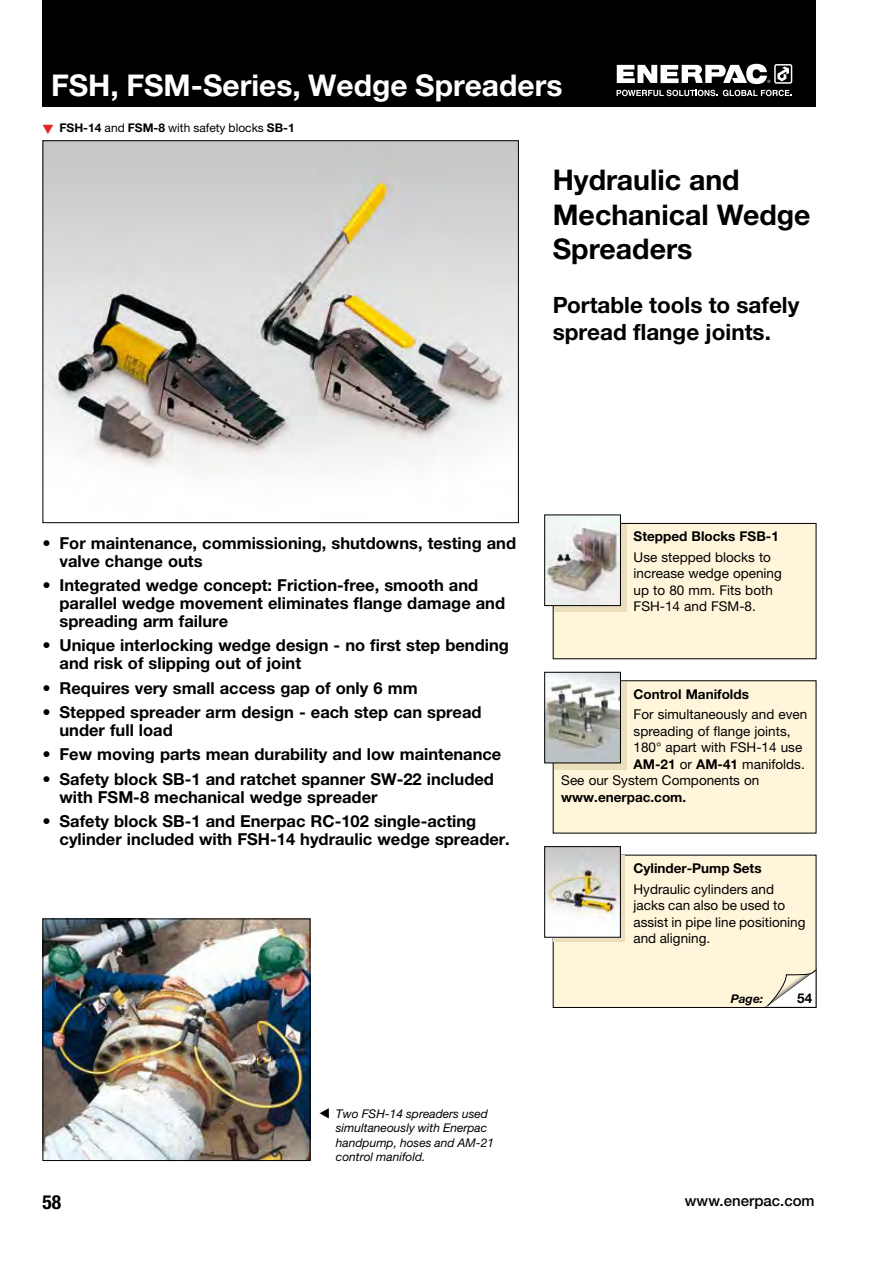
<style>
.page{position:relative;width:893px;height:1263px;background:#fff}
.page>*{position:absolute;margin:0;border:0;box-sizing:border-box;transform-origin:0 0}
.t1{font:700 30px "Helvetica Neue LTW1 G";color:#fff}
.t2{font:700 28.5px/34.2px "Helvetica Neue LTW1 G";color:#000}
.t3{font:700 22.5px/27px "Helvetica Neue LTW1 G";color:#000}
.t4{font:700 condensed 19.5px "Helvetica Neue LTW1 G";color:#000}
.t5{font:700 16.5px/18px "Helvetica Neue LTW1 G";color:#000}
.t6{font:500 15px "Helvetica Neue LTW1 G";color:#000}
.t7{font:13.5px/16.5px "Helvetica Neue LTW1 G";color:#000}
.t8{font:700 13.5px "Helvetica Neue LTW1 G";color:#000}
.t9{font:italic 12px/14.2px "Helvetica Neue LTW1 G";color:#000}
.t10{font:12px "Helvetica Neue LTW1 G";color:#000}
.t11{font:italic 700 12px "Helvetica Neue LTW1 G";color:#000}
.s1{font-weight:700}
</style>
<div class="page">
<div style="left:43px;top:0;width:773px;height:106px;background:#000"></div>
<svg style="left:617px;top:90px;width:100px;height:6px"></svg>
<svg style="left:723px;top:90px;width:69px;height:6px"></svg>
<svg style="left:617px;top:64px;width:175px;height:20px"></svg>
<img style="left:45px;top:142px;width:472px;height:330px">
<img style="left:45px;top:920px;width:263px;height:239px">
<div style="left:43px;top:918px;width:267px;height:243px;border:1px solid #000"></div>
<div style="left:553px;top:523px;width:263px;height:136px;background:#fff5db;border:1px solid #000"></div>
<div style="left:554px;top:525px;width:73px;height:87px;background:#ebdebc"></div>
<img style="left:546px;top:516px;width:73px;height:88px">
<div style="left:544px;top:514px;width:77px;height:92px;border:1px solid #000"></div>
<div style="left:553px;top:680px;width:263px;height:153px;background:#fff5db"></div>
<div style="left:554px;top:682px;width:73px;height:87px;background:#ebdebc"></div>
<img style="left:546px;top:674px;width:73px;height:87px">
<div style="left:544px;top:672px;width:77px;height:91px;border:1px solid #000"></div>
<div style="left:553px;top:855px;width:263px;height:152px;background:#fff5db"></div>
<svg style="left:767px;top:971px;width:47px;height:35px"></svg>
<div style="left:553px;top:855px;width:263px;height:153px;border:1px solid #000"></div>
<div style="left:554px;top:855px;width:71px;height:87px;background:#ebdebc"></div>
<img style="left:546px;top:848px;width:73px;height:88px">
<div style="left:544px;top:846px;width:77px;height:92px;border:1px solid #000"></div>
<h1 class="t1" style="left:51px;top:66px;width:513px">FSH, FSM-Series, Wedge Spreaders</h1>
<p class="t10" style="left:60px;top:120px;width:237px"><span class="s1">FSH-14</span> and <span class="s1">FSM-8</span> with safety blocks <span class="s1">SB-1</span></p>
<h2 class="t2" style="left:553px;top:163px;width:259px">Hydraulic and<br>Mechanical Wedge<br>Spreaders</h2>
<h3 class="t3" style="left:553px;top:291px;width:248px">Portable tools to safely spread flange joints.</h3>
<p class="t5" style="left:60px;top:534px;width:458px;text-indent:-17px">• For maintenance, commissioning, shutdowns, testing and valve change outs</p>
<p class="t5" style="left:60px;top:576px;width:447px;text-indent:-17px">• Integrated wedge concept: Friction-free, smooth and parallel wedge movement eliminates flange damage and spreading arm failure</p>
<p class="t5" style="left:60px;top:636px;width:451px;text-indent:-17px">• Unique interlocking wedge design - no first step bending and risk of slipping out of joint</p>
<p class="t5" style="left:43px;top:679px;width:377px">• Requires very small access gap of only 6 mm</p>
<p class="t5" style="left:60px;top:703px;width:423px;text-indent:-17px">• Stepped spreader arm design - each step can spread under full load</p>
<p class="t5" style="left:43px;top:745px;width:460px">• Few moving parts mean durability and low maintenance</p>
<p class="t5" style="left:60px;top:770px;width:436px;text-indent:-17px">• Safety block SB-1 and ratchet spanner SW-22 included with FSM-8 mechanical wedge spreader</p>
<p class="t5" style="left:60px;top:812px;width:452px;text-indent:-17px">• Safety block SB-1 and Enerpac RC-102 single-acting cylinder included with FSH-14 hydraulic wedge spreader.</p>
<p class="t9" style="left:336px;top:1107px;width:160px">Two FSH-14 spreaders used simultaneously with Enerpac handpump, hoses and AM-21 control manifold.</p>
<p class="t8" style="left:634px;top:528px;width:147px">Stepped Blocks FSB-1</p>
<p class="t7" style="left:634px;top:549px;width:150px">Use stepped blocks to increase wedge opening up to 80 mm. Fits both<br>FSH-14 and FSM-8.</p>
<p class="t8" style="left:634px;top:685px;width:117px">Control Manifolds</p>
<p class="t7" style="left:634px;top:706px;width:175px">For simultaneously and even</p>
<p class="t7" style="left:634px;top:723px;width:158px">spreading of flange joints,</p>
<p class="t7" style="left:634px;top:739px;width:170px">180° apart with FSH-14 use</p>
<p class="t7" style="left:634px;top:756px;width:173px"><span class="s1">AM-21</span> or <span class="s1">AM-41</span> manifolds.</p>
<p class="t7" style="left:561px;top:772px;width:200px">See our System Components on</p>
<p class="t8" style="left:561px;top:789px;width:126px">www.enerpac.com.</p>
<p class="t8" style="left:633px;top:860px;width:130px">Cylinder-Pump Sets</p>
<p class="t7" style="left:633px;top:880px;width:174px">Hydraulic cylinders and jacks can also be used to assist in pipe line positioning and aligning.</p>
<p class="t11" style="left:731px;top:991px;width:34px">Page:</p>
<p class="t8" style="left:797px;top:989px;width:17px">54</p>
<p class="t4" style="left:43px;top:1190px;width:20px">58</p>
<p class="t6" style="left:685px;top:1191px;width:131px">www.enerpac.com</p>
</div>
